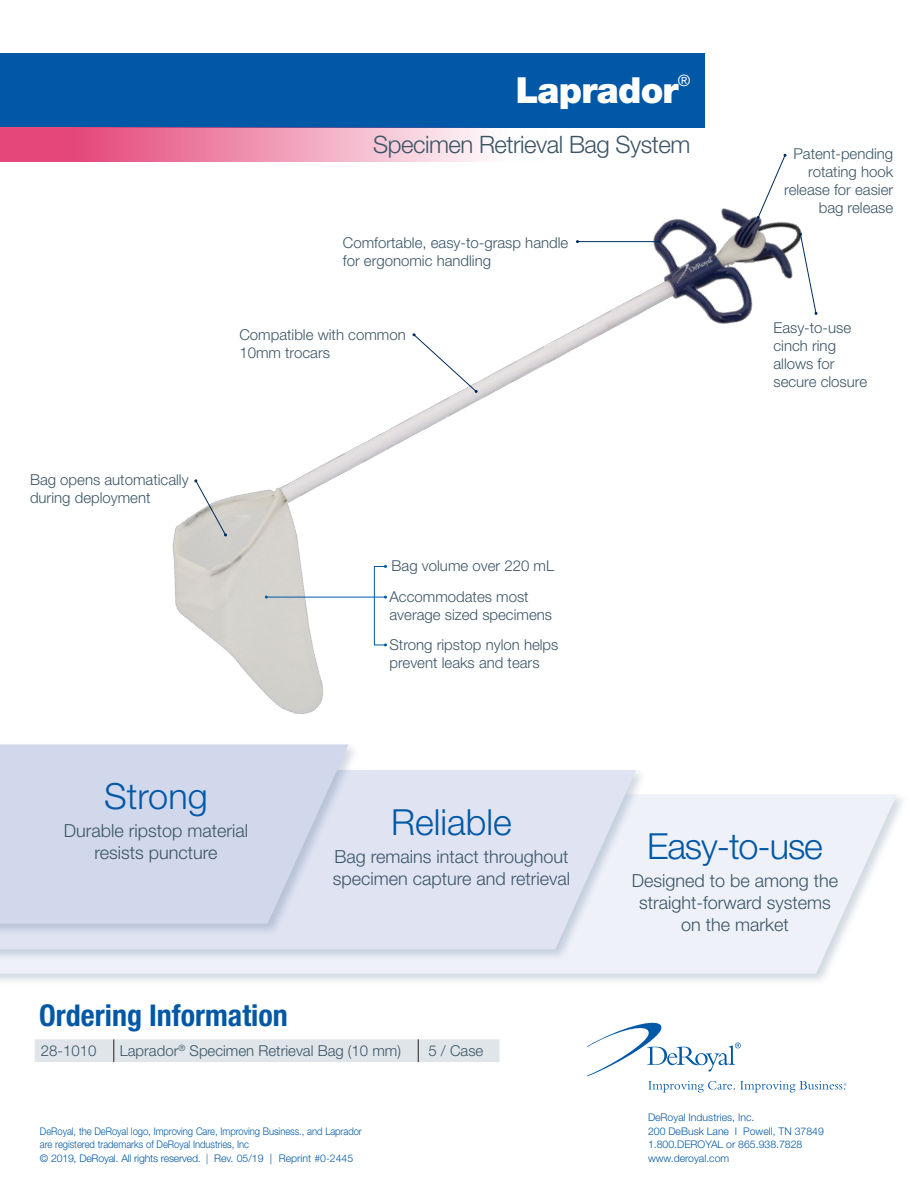
<style>
.page{position:relative;width:918px;height:1188px;background:#fff}
.page>*{position:absolute;margin:0;border:0;box-sizing:border-box;transform-origin:0 0}
.t1{font:300 36px "Helvetica Neue LT Std";color:#0158a6}
.t2{font:300 36px "Helvetica Neue LT Std";letter-spacing:-.03em;color:#0158a6}
.t3{font:900 36px "Helvetica Neue LT Std";letter-spacing:-.02em;color:#fff}
.t4{font:700 condensed 30px "Helvetica Neue LT Std";color:#0158a6}
.t5{font:300 24px "Helvetica Neue LT Std";letter-spacing:-.02em;color:#3b5566}
.t6{font:300 18px/21.6px "Helvetica Neue LT Std";color:#3b5566;text-align:center}
.t7{font:15.75px "Helvetica Neue LT Std";color:#fff}
.t8{font:300 15px/18px "Helvetica Neue LT Std";color:#3b5566}
._01_Body_text{font:300 10.5px/13.5px "Helvetica Neue LT Std";letter-spacing:-.005em;color:#0158a6;scale:.9 1}
._01_Body_text-2{font:300 10.5px/13.5px "Helvetica Neue LT Std";letter-spacing:-.005em;color:#0158a6}
</style>
<div class="page">
<svg style="left:587px;top:1023px;width:260px;height:70px"></svg>
<div style="left:0;top:791px;width:909px;height:195px;background:#002b5c;opacity:.18"></div>
<svg style="left:0;top:794px;width:897px;height:180px;background:#eff1f8"></svg>
<div style="left:0;top:767px;width:648px;height:195px;background:#002b5c;opacity:.18"></div>
<svg style="left:0;top:777px;width:636px;height:172px;background:#e0e4f2"></svg>
<div style="left:0;top:741px;width:360px;height:195px;background:#002b5c;opacity:.18"></div>
<svg style="left:0;top:744px;width:349px;height:180px;background:#d2d8ec"></svg>
<img style="left:85px;top:153px;width:717px;height:624px">
<div style="left:35px;top:1039px;width:465px;height:23px;background:#e0e5e9"></div>
<svg style="left:194px;top:479px;width:33px;height:57px"></svg>
<hr style="left:577px;top:241px;width:82px;height:1px;background:#002b5c">
<svg style="left:757px;top:154px;width:30px;height:65px"></svg>
<svg style="left:799px;top:233px;width:19px;height:82px"></svg>
<svg style="left:413px;top:333px;width:65px;height:60px"></svg>
<div style="left:0;top:53px;width:705px;height:74px;background:#0158a6"></div>
<svg style="left:0;top:127px;width:550px;height:35px;background:#ed9ab6"></svg>
<div style="left:374px;top:566px;width:12px;height:79px;border:1px solid #0158a6"></div>
<hr style="left:266px;top:597px;width:120px;height:1px;background:#0158a6">
<p class="t8" style="left:30px;top:470px;width:160px">Bag opens automatically during deployment</p>
<p class="t3" style="left:516px;top:69px;width:164px">Laprador</p>
<p class="t7" style="left:678px;top:71px;width:14px">®</p>
<p class="t5" style="left:373px;top:130px;width:319px">Specimen Retrieval Bag System</p>
<p class="t8" style="left:343px;top:233px;width:227px">Comfortable, easy-to-grasp handle for ergonomic handling</p>
<p class="t8" style="left:239px;top:325px;width:168px">Compatible with common<br>10mm trocars</p>
<p class="t8" style="left:392px;top:556px;width:164px">Bag volume over 220 mL</p>
<p class="t8" style="left:390px;top:588px;width:164px">Accommodates most average sized specimens</p>
<p class="t8" style="left:390px;top:635px;width:170px">Strong ripstop nylon helps prevent leaks and tears</p>
<p class="t8" style="left:784px;top:144px;width:110px;text-align:right">Patent-pending rotating hook release for easier bag release</p>
<p class="t8" style="left:773px;top:319px;width:95px">Easy-to-use cinch ring allows for secure closure</p>
<p class="t1" style="left:104px;top:774px;width:105px">Strong</p>
<p class="t6" style="left:64px;top:820px;width:186px">Durable ripstop material resists puncture</p>
<p class="t4" style="left:39px;top:997px;width:250px">Ordering Information</p>
<p class="t1" style="left:391px;top:800px;width:122px">Reliable</p>
<p class="t6" style="left:333px;top:845px;width:239px;text-align:left">Bag remains intact throughout specimen capture and retrieval</p>
<p class="t8" style="left:41px;top:1041px;width:57px">28-1010</p>
<p class="t8" style="left:120px;top:1041px;width:283px">Laprador<sup>®</sup> Specimen Retrieval Bag (10 mm)</p>
<p class="t8" style="left:428px;top:1041px;width:57px">5 / Case</p>
<p class="_01_Body_text" style="left:40px;top:1124px;width:359px">DeRoyal, the DeRoyal logo, Improving Care, Improving Business., and Laprador are registered trademarks of DeRoyal Industries, Inc<br>© 2019, DeRoyal. All rights reserved. | Rev. 05/19 | Reprint #0-2445</p>
<p class="t2" style="left:647px;top:824px;width:177px">Easy-to-use</p>
<p class="t6" style="left:632px;top:870px;width:208px">Designed to be among the straight-forward systems on the market</p>
<p class="_01_Body_text-2" style="left:648px;top:1111px;width:177px">DeRoyal Industries, Inc.<br>200 DeBusk Lane I Powell, TN 37849<br>1.800.DEROYAL or 865.938.7828 www.deroyal.com</p>
</div>
